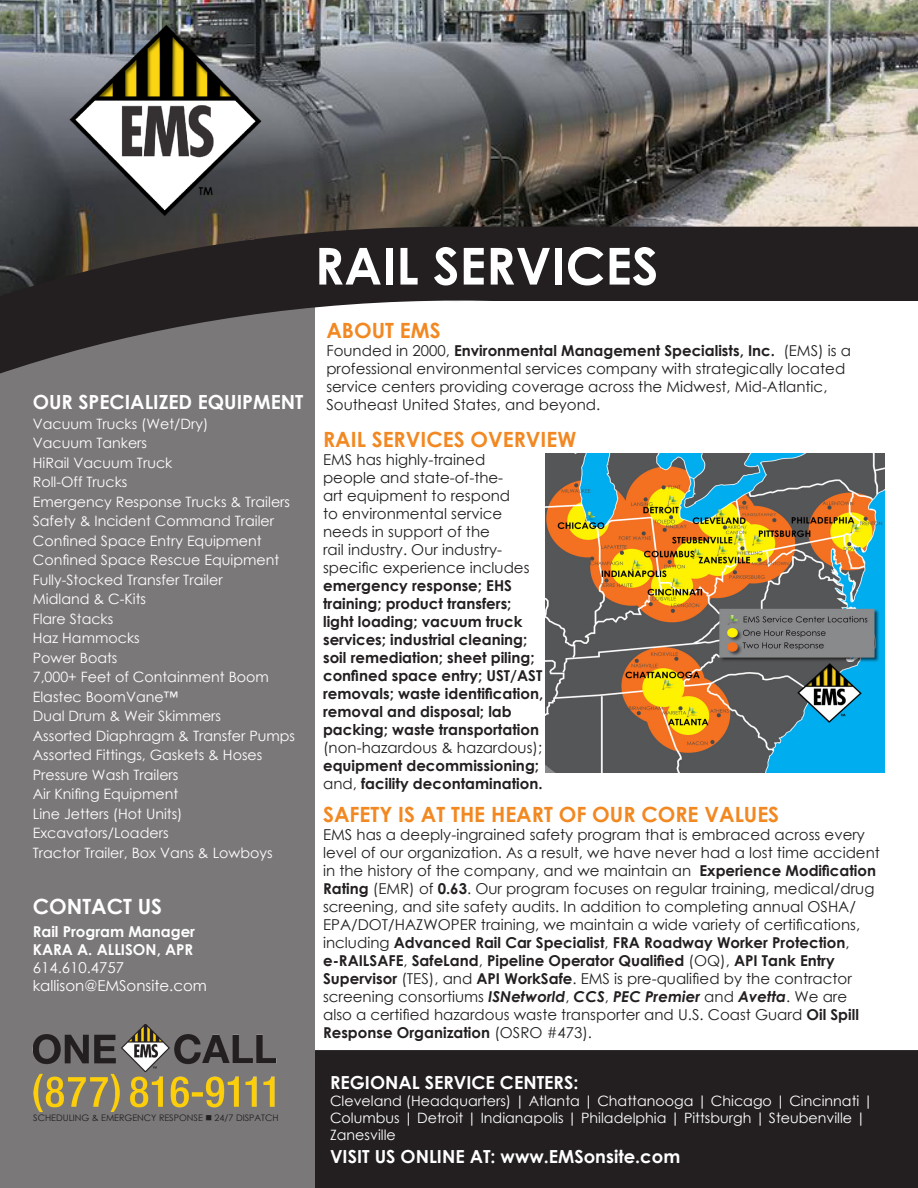
<style>
.page{position:relative;width:918px;height:1188px;background:#fff}
.page>*{position:absolute;margin:0;border:0;box-sizing:border-box;transform-origin:0 0}
.t1{font:700 51px "Century Gothic";color:#fff}
.t2{font:700 21px "Century Gothic";color:#f28821}
.t3{font:700 21px "Century Gothic";color:#fff}
.t4{font:700 19.5px "Century Gothic";color:#fff}
.t5{font:700 18px "Century Gothic";color:#fff}
.t6{font:15px/18px "Century Gothic";color:#231f20}
.t7{font:700 15px/18px "Century Gothic";color:#231f20}
.t8{font:700 15px "Century Gothic";color:#fff}
.t9{font:15px "Century Gothic";color:#fff}
.t10{font:14.25px/17.1px "Century Gothic";color:#fff}
.t11{font:9px "Century Gothic";color:#231f20}
.s1{font-weight:700}
.s2{font-weight:400}
.s3{font-weight:700;font-style:italic}
</style>
<div class="page">
<img style="left:0;top:0;width:917px;height:227px">
<svg style="left:0;top:227px;width:896px;height:74px;background:#2c2827"></svg>
<div style="left:0;top:301px;width:315px;height:887px;background:#7b7879"></div>
<img style="left:68px;top:19px;width:195px;height:199px">
<div style="left:316px;top:1051px;width:601px;height:136px;background:#231f20"></div>
<div style="left:315px;top:1050px;width:603px;height:138px;border:2px solid #231f20"></div>
<div style="left:449px;top:227px;width:469px;height:71px;background:#231f20"></div>
<div style="left:448px;top:227px;width:470px;height:72px;border:1px solid #231f20"></div>
<div style="left:896px;top:281px;width:22px;height:36px;background:#231f20"></div>
<div style="left:322px;top:249px;width:352px;height:54px;background:#231f20"></div>
<div style="left:479px;top:302px;width:439px;height:91px;background:#fff"></div>
<img style="left:32px;top:1024px;width:245px;height:87px">
<img style="left:545px;top:454px;width:340px;height:318px">
<p class="t4" style="left:33px;top:387px;width:272px">OUR SPECIALIZED EQUIPMENT</p>
<p class="t10" style="left:33px;top:415px;width:177px">Vacuum Trucks (Wet/Dry)</p>
<p class="t10" style="left:33px;top:434px;width:116px">Vacuum Tankers</p>
<p class="t10" style="left:33px;top:454px;width:141px">HiRail Vacuum Truck</p>
<p class="t10" style="left:33px;top:473px;width:96px">Roll-Off Trucks</p>
<p class="t10" style="left:33px;top:493px;width:259px">Emergency Response Trucks &amp; Trailers</p>
<p class="t10" style="left:33px;top:512px;width:243px">Safety &amp; Incident Command Trailer</p>
<p class="t10" style="left:33px;top:532px;width:230px">Confined Space Entry Equipment</p>
<p class="t10" style="left:33px;top:551px;width:248px">Confined Space Rescue Equipment</p>
<p class="t10" style="left:33px;top:571px;width:191px">Fully-Stocked Transfer Trailer</p>
<p class="t10" style="left:33px;top:590px;width:115px">Midland &amp; C-Kits</p>
<p class="t10" style="left:33px;top:610px;width:82px">Flare Stacks</p>
<p class="t10" style="left:33px;top:629px;width:108px">Haz Hammocks</p>
<p class="t10" style="left:33px;top:649px;width:86px">Power Boats</p>
<p class="t10" style="left:33px;top:668px;width:238px">7,000+ Feet of Containment Boom</p>
<p class="t10" style="left:33px;top:688px;width:147px">Elastec BoomVane™</p>
<p class="t10" style="left:33px;top:707px;width:190px">Dual Drum &amp; Weir Skimmers</p>
<p class="t10" style="left:33px;top:727px;width:264px">Assorted Diaphragm &amp; Transfer Pumps</p>
<p class="t10" style="left:33px;top:746px;width:231px">Assorted Fittings, Gaskets &amp; Hoses</p>
<p class="t10" style="left:33px;top:766px;width:147px">Pressure Wash Trailers</p>
<p class="t10" style="left:33px;top:785px;width:147px">Air Knifing Equipment</p>
<p class="t10" style="left:33px;top:805px;width:151px">Line Jetters (Hot Units)</p>
<p class="t10" style="left:33px;top:824px;width:137px">Excavators/Loaders</p>
<p class="t10" style="left:33px;top:844px;width:241px">Tractor Trailer, Box Vans &amp; Lowboys</p>
<p class="t3" style="left:33px;top:890px;width:131px">CONTACT US</p>
<p class="t8" style="left:33px;top:921px;width:164px">Rail Program Manager</p>
<p class="t8" style="left:33px;top:939px;width:162px">KARA A. ALLISON, APR</p>
<p class="t9" style="left:33px;top:957px;width:93px">614.610.4757</p>
<p class="t9" style="left:33px;top:975px;width:176px">kallison@EMSonsite.com</p>
<p class="t11" style="left:33px;top:1111px;width:247px">SCHEDULING &amp; EMERGENCY RESPONSE ■ 24/7 DISPATCH</p>
<p class="t1" style="left:315px;top:227px;width:345px">RAIL SERVICES</p>
<p class="t2" style="left:326px;top:314px;width:116px">ABOUT EMS</p>
<p class="t6" style="left:326px;top:341px;width:526px">Founded in 2000, <span class="s1">Environmental Management Specialists, Inc.</span> (EMS) is a professional environmental services company with strategically located service centers providing coverage across the Midwest, Mid-Atlantic, Southeast United States, and beyond.</p>
<p class="t2" style="left:323px;top:424px;width:255px">RAIL SERVICES OVERVIEW</p>
<p class="t7" style="left:323px;top:450px;width:222px"><span class="s2">EMS has highly-trained<br>people and state-of-the-<br>art equipment to respond<br>to environmental service needs in support of the<br>rail industry. Our industry&shy;specific experience includes </span>emergency response; EHS training; product transfers; light loading; vacuum truck services; industrial cleaning; soil remediation; sheet piling; confined space entry; UST/AST removals; waste identification, removal and disposal; lab packing; waste transportation <span class="s2">(non-hazardous &amp; hazardous); </span>equipment decommissioning; <span class="s2">and,</span> facility decontamination.</p>
<p class="t2" style="left:323px;top:798px;width:458px">SAFETY IS AT THE HEART OF OUR CORE VALUES</p>
<p class="t6" style="left:323px;top:825px;width:558px">EMS has a deeply-ingrained safety program that is embraced across every level of our organization. As a result, we have never had a lost time accident in the history of the company, and we maintain an <span class="s1">Experience Modification Rating</span> (EMR) of <span class="s1">0.63</span>. Our program focuses on regular training, medical/drug screening, and site safety audits. In addition to completing annual OSHA/ EPA/DOT/HAZWOPER training, we maintain a wide variety of certifications, including <span class="s1">Advanced Rail Car Specialist</span>, <span class="s1">FRA Roadway Worker Protection</span>, <span class="s1">e-RAILSAFE</span>, <span class="s1">SafeLand</span>, <span class="s1">Pipeline Operator Qualified</span> (OQ), <span class="s1">API Tank Entry Supervisor</span> (TES), and <span class="s1">API WorkSafe</span>. EMS is pre-qualified by the contractor screening consortiums <span class="s3">ISNetworld</span>, <span class="s3">CCS</span>, <span class="s3">PEC Premier</span> and <span class="s3">Avetta</span>. We are<br>also a certified hazardous waste transporter and U.S. Coast Guard <span class="s1">Oil Spill Response Organization</span> (OSRO #473).</p>
<p class="t5" style="left:330px;top:1069px;width:250px">REGIONAL SERVICE CENTERS:</p>
<p class="t10" style="left:330px;top:1092px;width:544px">Cleveland (Headquarters) | Atlanta | Chattanooga | Chicago | Cincinnati |<br>Columbus | Detroit | Indianapolis | Philadelphia | Pittsburgh | Steubenville |<br>Zanesville</p>
<p class="t5" style="left:330px;top:1143px;width:352px">VISIT US ONLINE AT: www.EMSonsite.com</p>
</div>
